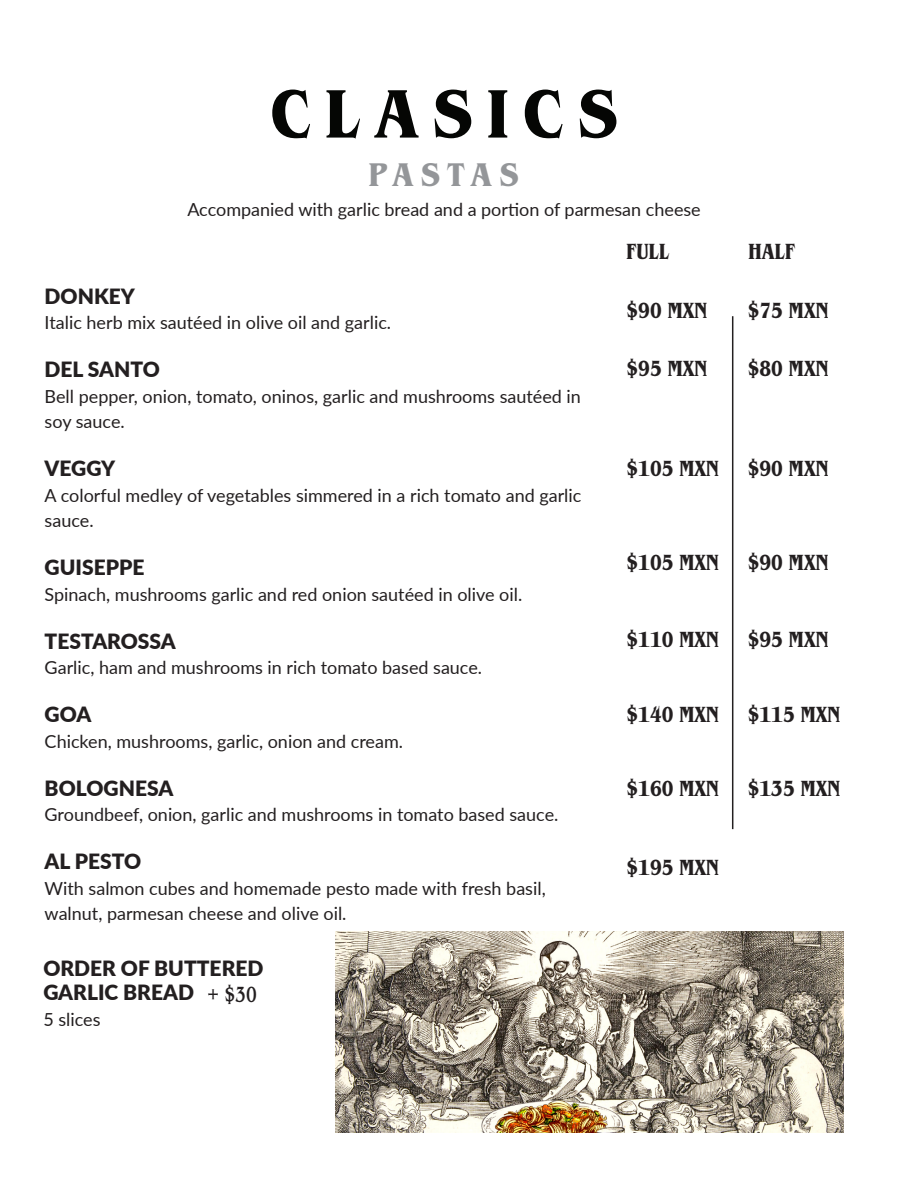
<style>
.page{position:relative;width:918px;height:1188px;background:#fff}
.page>*{position:absolute;margin:0;border:0;box-sizing:border-box;transform-origin:0 0}
.Nombre_de_seccion{font:700 condensed 72px "Benguiat Pro ITC";letter-spacing:.2em;color:#050604}
.Cabecera{font:700 condensed 34.5px "Benguiat Pro ITC";letter-spacing:.205em;color:#949699}
.Cabecera-2{font:700 condensed 23.1px "Benguiat Pro ITC";color:#231f20;scale:.91 1}
.Cabecera-3{font:500 condensed 23.1px "Benguiat Pro ITC";color:#231f20;scale:.91 1}
.Opcion_del_menú_en_listado_corrido{font:900 21px "Lato";color:#231f20}
.Opcion_del_menu{font:900 21px/24px "Lato";color:#231f20}
.Texto_regular{font:18px/25.5px "Lato";color:#231f20}
.Opcion_del_menú_en_listado_corrido-2{font:18px/25.5px "Lato";color:#231f20}
</style>
<div class="page">
<hr style="left:732px;top:316px;width:1px;height:513px;background:#231f20">
<img style="left:336px;top:931px;width:508px;height:202px">
<p class="Nombre_de_seccion" style="left:270px;top:71px;width:349px">CLASICS</p>
<p class="Cabecera" style="left:369px;top:155px;width:151px">PASTAS</p>
<p class="Texto_regular" style="left:187px;top:196px;width:515px">Accompanied with garlic bread and a portion of parmesan cheese</p>
<p class="Opcion_del_menú_en_listado_corrido" style="left:45px;top:280px;width:92px">DONKEY</p>
<p class="Texto_regular" style="left:45px;top:309px;width:348px">Italic herb mix sautéed in olive oil and garlic.</p>
<p class="Opcion_del_menú_en_listado_corrido" style="left:45px;top:354px;width:117px">DEL SANTO</p>
<p class="Texto_regular" style="left:45px;top:383px;width:538px">Bell pepper, onion, tomato, oninos, garlic and mushrooms sautéed in soy sauce.</p>
<p class="Opcion_del_menú_en_listado_corrido" style="left:45px;top:453px;width:72px">VEGGY</p>
<p class="Opcion_del_menú_en_listado_corrido-2" style="left:45px;top:482px;width:538px">A colorful medley of vegetables simmered in a rich tomato and garlic sauce.</p>
<p class="Opcion_del_menú_en_listado_corrido" style="left:45px;top:552px;width:101px">GUISEPPE</p>
<p class="Texto_regular" style="left:45px;top:581px;width:479px">Spinach, mushrooms garlic and red onion sautéed in olive oil.</p>
<p class="Opcion_del_menú_en_listado_corrido" style="left:45px;top:625px;width:133px">TESTAROSSA</p>
<p class="Texto_regular" style="left:45px;top:654px;width:439px">Garlic, ham and mushrooms in rich tomato based sauce.</p>
<p class="Opcion_del_menú_en_listado_corrido" style="left:45px;top:699px;width:48px">GOA</p>
<p class="Texto_regular" style="left:45px;top:728px;width:360px">Chicken, mushrooms, garlic, onion and cream.</p>
<p class="Opcion_del_menú_en_listado_corrido" style="left:45px;top:772px;width:130px">BOLOGNESA</p>
<p class="Texto_regular" style="left:45px;top:801px;width:515px">Groundbeef, onion, garlic and mushrooms in tomato based sauce.</p>
<p class="Opcion_del_menú_en_listado_corrido" style="left:45px;top:846px;width:98px">AL PESTO</p>
<p class="Opcion_del_menú_en_listado_corrido-2" style="left:45px;top:875px;width:503px">With salmon cubes and homemade pesto made with fresh basil, walnut, parmesan cheese and olive oil.</p>
<p class="Opcion_del_menu" style="left:43px;top:956px;width:222px">ORDER OF BUTTERED<br>GARLIC BREAD</p>
<p class="Texto_regular" style="left:43px;top:1006px;width:59px">5 slices</p>
<p class="Cabecera-3" style="left:208px;top:981px;width:55px">+ $30</p>
<p class="Cabecera-2" style="left:627px;top:238px;width:48px">FULL</p>
<p class="Cabecera-2" style="left:748px;top:238px;width:52px">HALF</p>
<p class="Cabecera-2" style="left:627px;top:297px;width:90px">$90 MXN</p>
<p class="Cabecera-2" style="left:627px;top:355px;width:90px">$95 MXN</p>
<p class="Cabecera-2" style="left:748px;top:297px;width:90px">$75 MXN</p>
<p class="Cabecera-2" style="left:748px;top:355px;width:90px">$80 MXN</p>
<p class="Cabecera-2" style="left:627px;top:455px;width:103px">$105 MXN</p>
<p class="Cabecera-2" style="left:748px;top:455px;width:90px">$90 MXN</p>
<p class="Cabecera-2" style="left:627px;top:549px;width:103px">$105 MXN</p>
<p class="Cabecera-2" style="left:748px;top:549px;width:90px">$90 MXN</p>
<p class="Cabecera-2" style="left:627px;top:626px;width:103px">$110 MXN</p>
<p class="Cabecera-2" style="left:748px;top:626px;width:90px">$95 MXN</p>
<p class="Cabecera-2" style="left:627px;top:701px;width:103px">$140 MXN</p>
<p class="Cabecera-2" style="left:748px;top:701px;width:103px">$115 MXN</p>
<p class="Cabecera-2" style="left:627px;top:775px;width:103px">$160 MXN</p>
<p class="Cabecera-2" style="left:748px;top:775px;width:103px">$135 MXN</p>
<p class="Cabecera-2" style="left:627px;top:854px;width:103px">$195 MXN</p>
</div>
